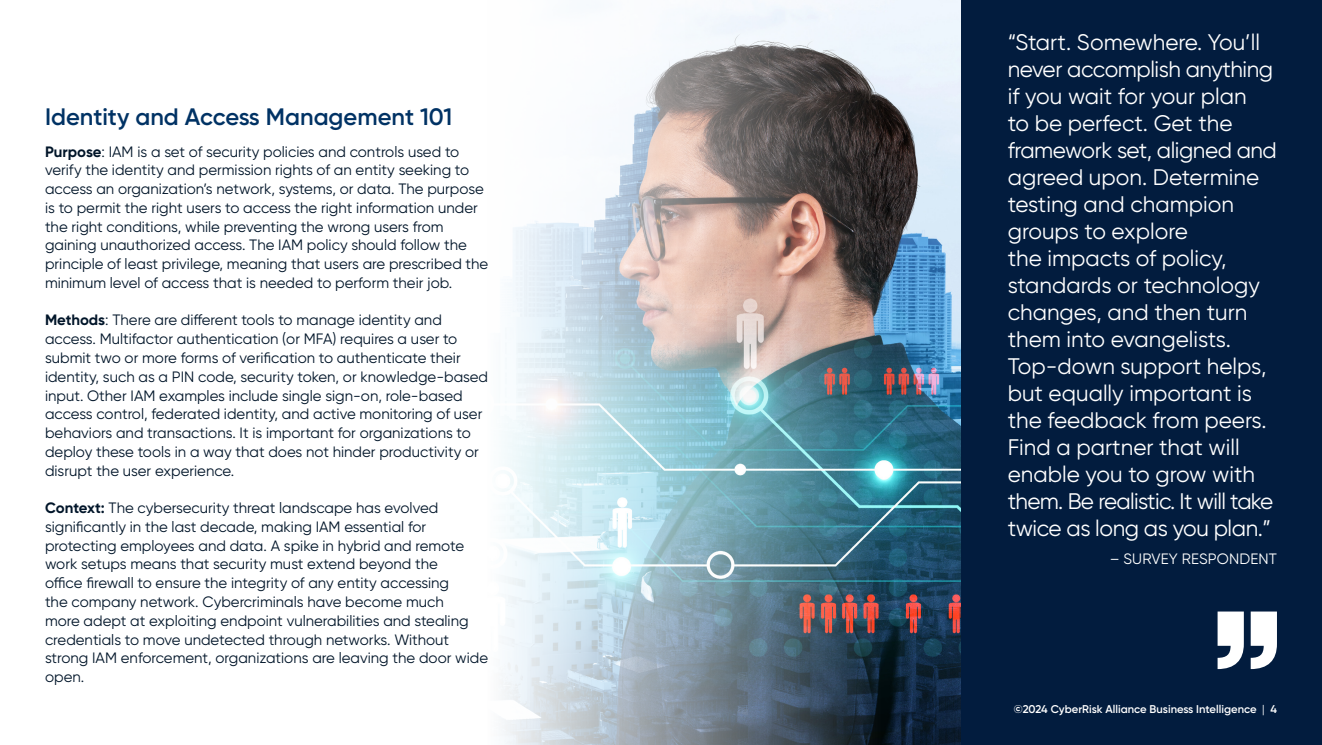
<style>
.page{position:relative;width:1322px;height:745px;background:#fff}
.page>*{position:absolute;margin:0;border:0;box-sizing:border-box;transform-origin:0 0}
.t1{font:600 23.75px "Gilroy";color:#003264}
.t2{font:22.5px/27px "Gilroy";color:#fff}
.t3{font:15px/18.8px "Gilroy";color:#011529}
.t4{font:15px "Gilroy";letter-spacing:.01em;color:#fff}
.t5{font:600 11.25px "Gilroy";color:#fff}
.s1{font-weight:700}
.s2{font-weight:400}
</style>
<div class="page">
<img style="left:897px;top:0;width:64px;height:744px">
<div style="left:961px;top:0;width:360px;height:744px;background:#021c3e"></div>
<img style="left:502px;top:0;width:395px;height:744px">
<svg style="left:1250px;top:611px;width:26px;height:57px"></svg>
<svg style="left:1217px;top:611px;width:26px;height:57px"></svg>
<h1 class="t1" style="left:45px;top:101px;width:409px">Identity and Access Management 101</h1>
<p class="t3" style="left:45px;top:142px;width:445px"><span class="s1">Purpose</span>: IAM is a set of security policies and controls used to verify the identity and permission rights of an entity seeking to access an organization’s network, systems, or data. The purpose is to permit the right users to access the right information under the right conditions, while preventing the wrong users from gaining unauthorized access. The IAM policy should follow the principle of least privilege, meaning that users are prescribed the minimum level of access that is needed to perform their job.</p>
<p class="t3" style="left:45px;top:310px;width:444px"><span class="s1">Methods</span>: There are different tools to manage identity and access. Multifactor authentication (or MFA) requires a user to submit two or more forms of verification to authenticate their identity, such as a PIN code, security token, or knowledge-based input. Other IAM examples include single sign-on, role-based access control, federated identity, and active monitoring of user behaviors and transactions. It is important for organizations to deploy these tools in a way that does not hinder productivity or disrupt the user experience.</p>
<p class="t3" style="left:45px;top:498px;width:444px"><span class="s1">Context:</span> The cybersecurity threat landscape has evolved significantly in the last decade, making IAM essential for protecting employees and data. A spike in hybrid and remote work setups means that security must extend beyond the<br>office firewall to ensure the integrity of any entity accessing<br>the company network. Cybercriminals have become much<br>more adept at exploiting endpoint vulnerabilities and stealing credentials to move undetected through networks. Without strong IAM enforcement, organizations are leaving the door wide open.</p>
<p class="t2" style="left:1007px;top:28px;width:271px">“Start. Somewhere. You’ll never accomplish anything if you wait for your plan<br>to be perfect. Get the framework set, aligned and agreed upon. Determine testing and champion groups to explore<br>the impacts of policy, standards or technology changes, and then turn them into evangelists.<br>Top-down support helps, but equally important is the feedback from peers.<br>Find a partner that will enable you to grow with them. Be realistic. It will take twice as long as you plan.”</p>
<p class="t4" style="left:1109px;top:549px;width:169px">– SURVEY RESPONDENT</p>
<p class="t5" style="left:1013px;top:702px;width:264px">©2024 CyberRisk Alliance Business Intelligence <span class="s2">|</span> 4</p>
</div>
